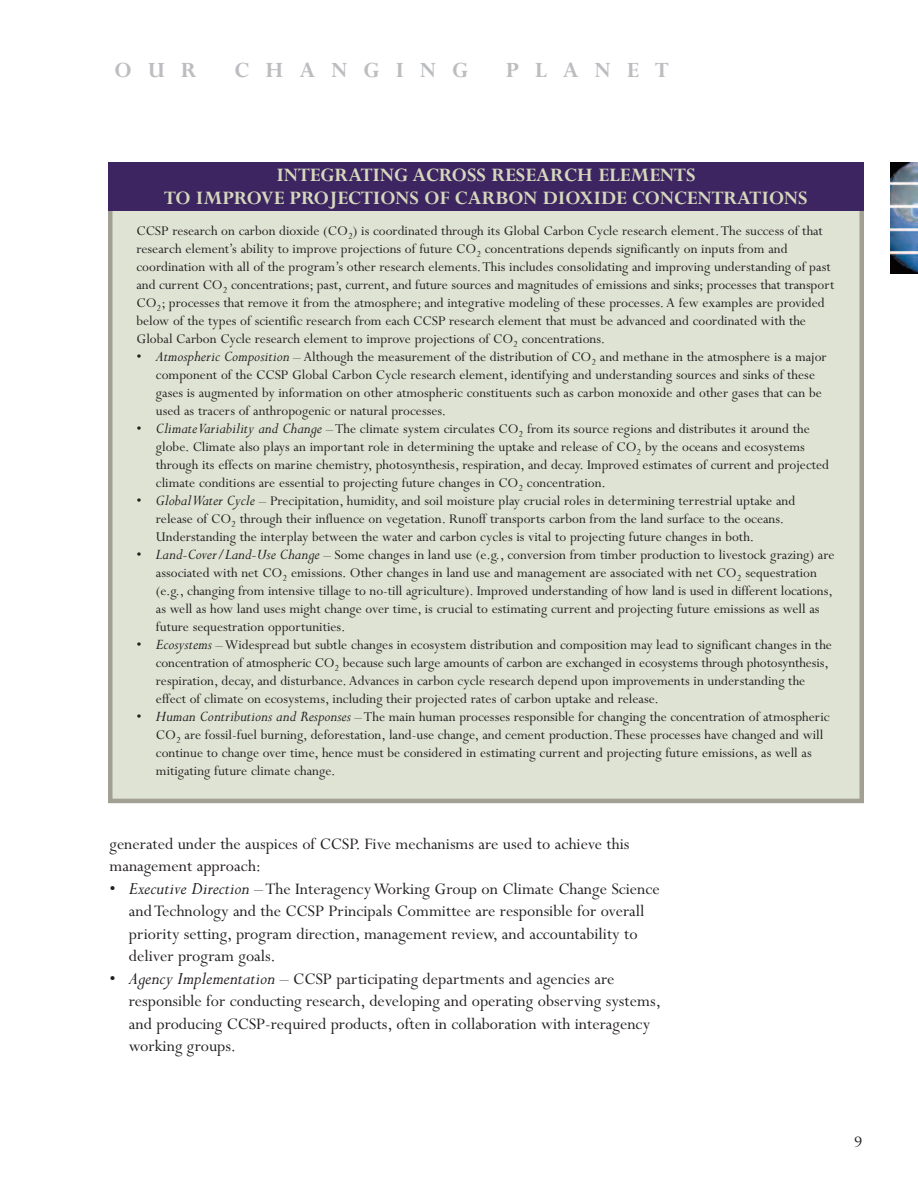
<style>
.page{position:relative;width:918px;height:1188px;background:#fff}
.page>*{position:absolute;margin:0;border:0;box-sizing:border-box;transform-origin:0 0}
.t1{font:24px "Perpetua Bold Os F";letter-spacing:.665em;color:#bcbdc0}
.t2{font:700 21px/22.5px "Perpetua";color:#d6d8bd;text-align:center}
.t3{font:18px/22.5px "Perpetua";color:#231f20}
.t4{font:15px/18px "Perpetua";color:#231f20}
.s1{font-style:italic;font-size:16.5px}
.s2{font-style:italic;font-size:19.5px}
</style>
<div class="page">
<img style="left:891px;top:162px;width:27px;height:112px">
<div style="left:110px;top:170px;width:752px;height:631px;background:#dfe3d4"></div>
<div style="left:108px;top:168px;width:756px;height:635px;border:4px solid #a2a093"></div>
<div style="left:108px;top:162px;width:756px;height:48px;background:#3c2560"></div>
<h1 class="t1" style="left:115px;top:62px;width:84px">OUR</h1>
<h1 class="t1" style="left:234px;top:62px;width:235px">CHANGING</h1>
<h1 class="t1" style="left:506px;top:62px;width:164px">PLANET</h1>
<h2 class="t2" style="left:164px;top:166px;width:645px">INTEGRATING ACROSS RESEARCH ELEMENTS<br>TO IMPROVE PROJECTIONS OF CARBON DIOXIDE CONCENTRATIONS</h2>
<p class="t4" style="left:136px;top:223px;width:699px">CCSP research on carbon dioxide (CO<sub>2</sub>) is coordinated through its Global Carbon Cycle research element.The success of that research element’s ability to improve projections of future CO<sub>2</sub> concentrations depends significantly on inputs from and coordination with all of the program’s other research elements.This includes consolidating and improving understanding of past and current CO<sub>2</sub> concentrations; past, current, and future sources and magnitudes of emissions and sinks; processes that transport CO<sub>2</sub>; processes that remove it from the atmosphere; and integrative modeling of these processes. A few examples are provided below of the types of scientific research from each CCSP research element that must be advanced and coordinated with the Global Carbon Cycle research element to improve projections of CO<sub>2</sub> concentrations.</p>
<p class="t4" style="left:156px;top:349px;width:672px;text-indent:-19px">• <span class="s1">Atmospheric Composition</span> – Although the measurement of the distribution of CO<sub>2</sub> and methane in the atmosphere is a major component of the CCSP Global Carbon Cycle research element, identifying and understanding sources and sinks of these gases is augmented by information on other atmospheric constituents such as carbon monoxide and other gases that can be used as tracers of anthropogenic or natural processes.</p>
<p class="t4" style="left:156px;top:421px;width:675px;text-indent:-19px">• <span class="s1">Climate Variability and Change</span> – The climate system circulates CO<sub>2</sub> from its source regions and distributes it around the globe. Climate also plays an important role in determining the uptake and release of CO<sub>2</sub> by the oceans and ecosystems through its effects on marine chemistry, photosynthesis, respiration, and decay. Improved estimates of current and projected climate conditions are essential to projecting future changes in CO<sub>2</sub> concentration.</p>
<p class="t4" style="left:156px;top:493px;width:641px;text-indent:-19px">• <span class="s1">Global Water Cycle</span> – Precipitation, humidity, and soil moisture play crucial roles in determining terrestrial uptake and release of CO<sub>2</sub> through their influence on vegetation. Runoff transports carbon from the land surface to the oceans.<br>Understanding the interplay between the water and carbon cycles is vital to projecting future changes in both.</p>
<p class="t4" style="left:156px;top:547px;width:680px;text-indent:-19px">• <span class="s1">Land-Cover/Land-Use Change</span> – Some changes in land use (e.g., conversion from timber production to livestock grazing) are associated with net CO<sub>2</sub> emissions. Other changes in land use and management are associated with net CO<sub>2</sub> sequestration (e.g., changing from intensive tillage to no-till agriculture). Improved understanding of how land is used in different locations, as well as how land uses might change over time, is crucial to estimating current and projecting future emissions as well as future sequestration opportunities.</p>
<p class="t4" style="left:156px;top:637px;width:678px;text-indent:-19px">• <span class="s1">Ecosystems</span> – Widespread but subtle changes in ecosystem distribution and composition may lead to significant changes in the concentration of atmospheric CO<sub>2</sub> because such large amounts of carbon are exchanged in ecosystems through photosynthesis, respiration, decay, and disturbance. Advances in carbon cycle research depend upon improvements in understanding the effect of climate on ecosystems, including their projected rates of carbon uptake and release.</p>
<p class="t4" style="left:156px;top:709px;width:675px;text-indent:-19px">• <span class="s1">Human Contributions and Responses</span> – The main human processes responsible for changing the concentration of atmospheric CO<sub>2</sub> are fossil-fuel burning, deforestation, land-use change, and cement production.These processes have changed and will continue to change over time, hence must be considered in estimating current and projecting future emissions, as well as mitigating future climate change.</p>
<p class="t3" style="left:110px;top:834px;width:522px">generated under the auspices of CCSP. Five mechanisms are used to achieve this management approach:</p>
<p class="t3" style="left:129px;top:879px;width:532px;text-indent:-19px">• <span class="s2">Executive Direction</span> – The Interagency Working Group on Climate Change Science and Technology and the CCSP Principals Committee are responsible for overall priority setting, program direction, management review, and accountability to deliver program goals.</p>
<p class="t3" style="left:129px;top:969px;width:533px;text-indent:-19px">• <span class="s2">Agency Implementation</span> – CCSP participating departments and agencies are responsible for conducting research, developing and operating observing systems, and producing CCSP-required products, often in collaboration with interagency working groups.</p>
<p class="t3" style="left:854px;top:1132px;width:10px">9</p>
</div>
